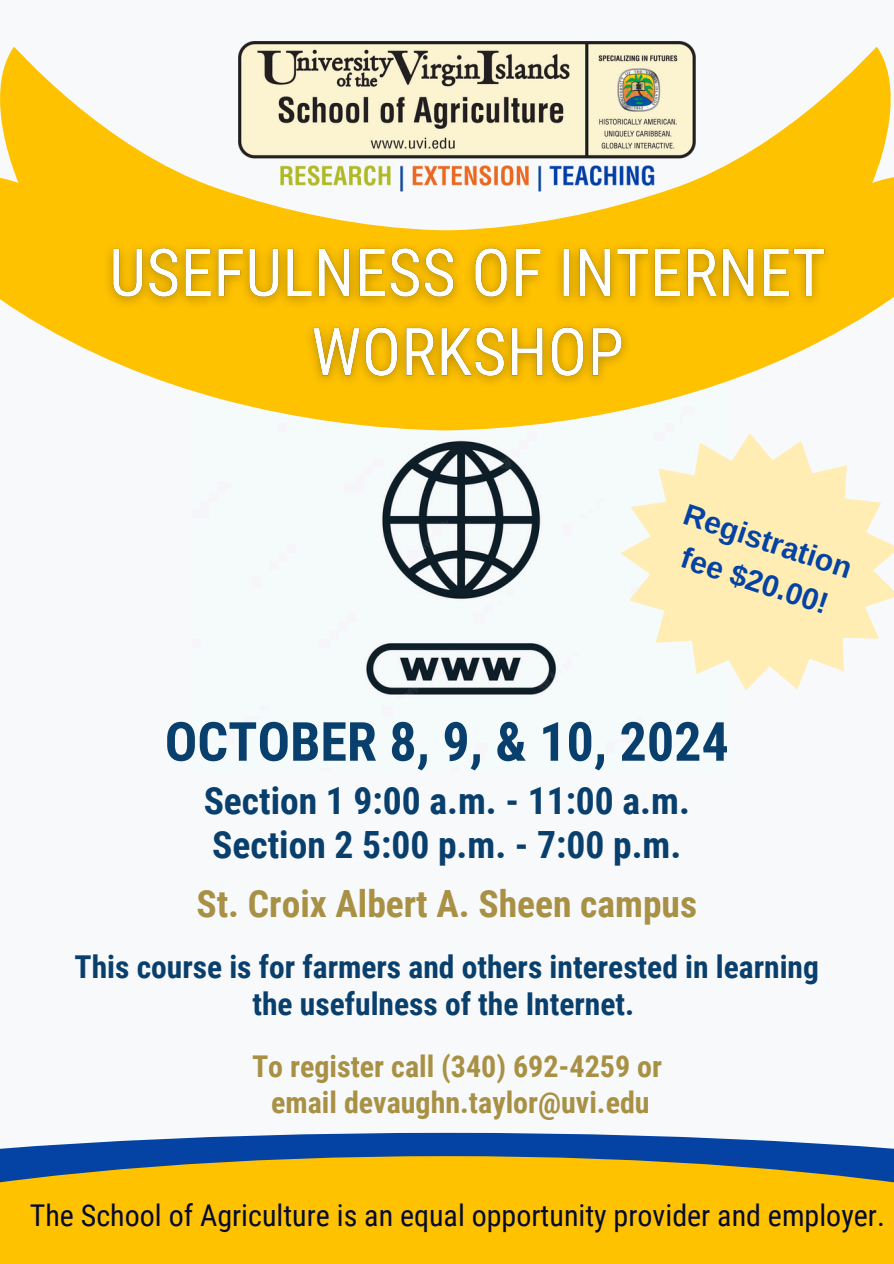
<style>
.page{position:relative;width:894px;height:1264px;background:#fff}
.page>*{position:absolute;margin:0;border:0;box-sizing:border-box;transform-origin:0 0}
.t1{font:700 54px "Roboto Condensed";color:#093f6d}
.t2{font:700 37.5px/43.8px "Roboto Condensed";color:#093f6d}
.t3{font:700 37.5px "Roboto Condensed";color:#a89145}
.t4{font:700 31.5px/37.2px "Roboto Condensed";color:#093f6d;text-align:center}
.t5{font:30px "Roboto Condensed";color:#050a30}
.t6{font:700 30px/36px "Roboto Condensed";color:#a89145;text-align:center}
.t7{font:700 30px "Arimo";color:#0442a3}
</style>
<div class="page">
<div style="left:0;top:0;width:893px;height:1263px;background:#f8f9fb"></div>
<img style="left:366px;top:430px;width:190px;height:265px">
<svg style="left:0;top:46px;width:893px;height:384px;fill:#fec205"></svg>
<svg style="left:620px;top:433px;width:273px;height:257px;fill:#ffedb3"></svg>
<svg style="left:0;top:1132px;width:893px;height:24px;fill:#0442a3"></svg>
<div style="left:0;top:1156px;width:893px;height:107px;background:#ffc200"></div>
<img style="left:238px;top:41px;width:457px;height:155px">
<img style="left:94px;top:232px;width:747px;height:164px">
<p class="t7" style="left:689px;top:498px;width:176px;rotate:18deg">Registration</p>
<p class="t7" style="left:686px;top:541px;width:155px;rotate:18deg">fee $20.00!</p>
<h3 class="t1" style="left:165px;top:710px;width:565px">OCTOBER 8, 9, &amp; 10, 2024</h3>
<h4 class="t2" style="left:204px;top:779px;width:487px">Section 1 9:00 a.m. - 11:00 a.m.<br>Section 2 5:00 p.m. - 7:00 p.m.</h4>
<h2 class="t3" style="left:196px;top:882px;width:502px">St. Croix Albert A. Sheen campus</h2>
<h4 class="t4" style="left:75px;top:949px;width:745px">This course is for farmers and others interested in learning the usefulness of the Internet.</h4>
<h3 class="t6" style="left:252px;top:1048px;width:411px">To register call (340) 692-4259 or email devaughn.taylor@uvi.edu</h3>
<h4 class="t5" style="left:30px;top:1198px;width:856px">The School of Agriculture is an equal opportunity provider and employer.</h4>
</div>
